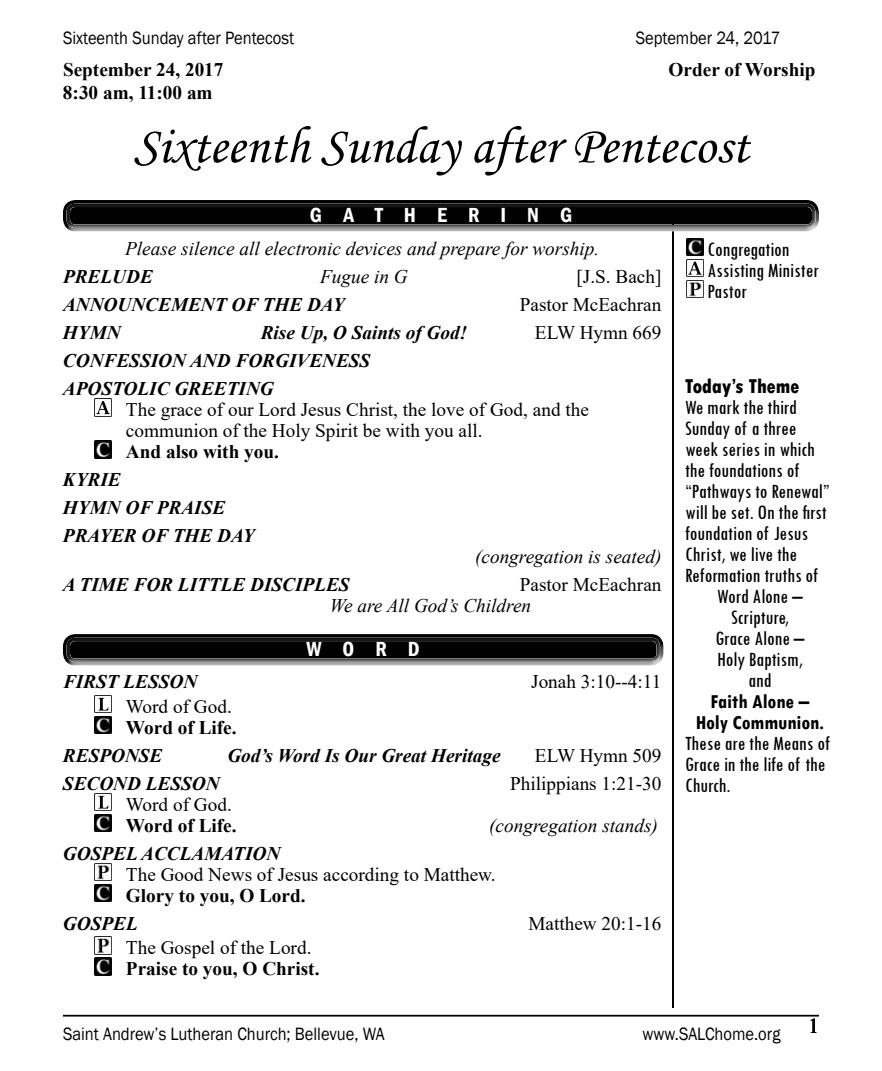
<style>
.page{position:relative;width:882px;height:1071px;background:#fff}
.page>*{position:absolute;margin:0;border:0;box-sizing:border-box;transform-origin:0 0}
.t1{font:52.5px "Monotype Corsiva";color:#000}
.t2{font:condensed 21px/21px "Tw Cen";color:#000}
.t3{font:700 condensed 21px/21px "Tw Cen";color:#000;text-align:center}
.t4{font:600 condensed 21px "Franklin Gothic";letter-spacing:1em;color:#fff}
.t5{font:800 condensed 21px "Tw Cen";color:#000}
.t6{font:21px "Times New Roman";color:#000}
.t7{font:19.25px/21px "Times New Roman";color:#000}
.t8{font:italic 700 19.25px/28px "Times New Roman";color:#000}
.t9{font:italic 19.25px "Times New Roman";color:#000}
.t10{font:700 19.25px "Times New Roman";color:#000}
.t11{font:18.38px "Franklin Gothic";color:#000;scale:.9 1}
</style>
<div class="page">
<hr style="left:672px;top:63px;width:2px;height:945px;background:#000">
<div style="left:669px;top:0;width:6px;height:212px;background:#fff"></div>
<svg style="left:69px;top:230px;width:742px;height:2px"></svg>
<div style="left:55px;top:192px;width:768px;height:38px;background:#000;opacity:.75"></div>
<hr style="left:63px;top:1015px;width:756px;height:2px;background:#000">
<img style="left:94px;top:399px;width:18px;height:17px">
<img style="left:94px;top:441px;width:18px;height:17px">
<div style="left:62px;top:640px;width:603px;height:26px;background:#b4b4b4"></div>
<div style="left:62px;top:626px;width:603px;height:38px;background:#000;opacity:.75"></div>
<img style="left:94px;top:695px;width:18px;height:18px">
<img style="left:94px;top:716px;width:18px;height:18px">
<img style="left:94px;top:793px;width:18px;height:18px">
<img style="left:94px;top:814px;width:18px;height:18px">
<img style="left:94px;top:863px;width:18px;height:18px">
<img style="left:94px;top:884px;width:18px;height:18px">
<img style="left:94px;top:937px;width:18px;height:17px">
<img style="left:94px;top:958px;width:18px;height:17px">
<img style="left:686px;top:238px;width:18px;height:18px">
<img style="left:686px;top:259px;width:18px;height:18px">
<img style="left:686px;top:280px;width:18px;height:18px">
<p class="t11" style="left:63px;top:27px;width:258px">Sixteenth Sunday after Pentecost</p>
<p class="t11" style="left:636px;top:27px;width:162px">September 24, 2017</p>
<p class="t10" style="left:63px;top:56px;width:162px">September 24, 2017</p>
<p class="t10" style="left:669px;top:56px;width:148px">Order of Worship</p>
<p class="t10" style="left:63px;top:79px;width:151px">8:30 am, 11:00 am</p>
<h1 class="t1" style="left:133px;top:114px;width:617px">Sixteenth Sunday after Pentecost</h1>
<p class="t4" style="left:310px;top:201px;width:264px">GATHERING</p>
<p class="t9" style="left:125px;top:236px;width:476px">Please silence all electronic devices and prepare for worship.</p>
<p class="t8" style="left:63px;top:262px;width:91px">PRELUDE</p>
<p class="t9" style="left:320px;top:264px;width:89px">Fugue in G</p>
<p class="t7" style="left:576px;top:266px;width:87px">[J.S. Bach]</p>
<p class="t8" style="left:63px;top:290px;width:283px">ANNOUNCEMENT OF THE DAY</p>
<p class="t7" style="left:520px;top:294px;width:143px">Pastor McEachran</p>
<p class="t8" style="left:63px;top:318px;width:59px">HYMN</p>
<p class="t8" style="left:261px;top:318px;width:208px">Rise Up, O Saints of God!</p>
<p class="t7" style="left:535px;top:322px;width:128px">ELW Hymn 669</p>
<p class="t8" style="left:63px;top:346px;width:309px">CONFESSION AND FORGIVENESS<br>APOSTOLIC GREETING</p>
<p class="t7" style="left:126px;top:399px;width:464px">The grace of our Lord Jesus Christ, the love of God, and the communion of the Holy Spirit be with you all.</p>
<p class="t10" style="left:126px;top:438px;width:154px">And also with you.</p>
<p class="t8" style="left:63px;top:465px;width:193px">KYRIE<br>HYMN OF PRAISE<br>PRAYER OF THE DAY</p>
<p class="t9" style="left:475px;top:544px;width:188px">(congregation is seated)</p>
<p class="t8" style="left:63px;top:570px;width:288px">A TIME FOR LITTLE DISCIPLES</p>
<p class="t7" style="left:520px;top:574px;width:143px">Pastor McEachran</p>
<p class="t9" style="left:330px;top:593px;width:203px">We are All God’s Children</p>
<p class="t4" style="left:307px;top:635px;width:115px">WORD</p>
<p class="t8" style="left:63px;top:667px;width:136px">FIRST LESSON</p>
<p class="t7" style="left:531px;top:671px;width:132px">Jonah 3:10--4:11</p>
<p class="t7" style="left:126px;top:695px;width:107px">Word of God.</p>
<p class="t10" style="left:126px;top:714px;width:112px">Word of Life.</p>
<p class="t8" style="left:63px;top:741px;width:101px">RESPONSE</p>
<p class="t8" style="left:227px;top:741px;width:275px">God’s Word Is Our Great Heritage</p>
<p class="t7" style="left:535px;top:744px;width:128px">ELW Hymn 509</p>
<p class="t8" style="left:63px;top:769px;width:158px">SECOND LESSON</p>
<p class="t7" style="left:510px;top:772px;width:153px">Philippians 1:21-30</p>
<p class="t7" style="left:126px;top:793px;width:107px">Word of God.</p>
<p class="t10" style="left:126px;top:812px;width:112px">Word of Life.</p>
<p class="t9" style="left:489px;top:812px;width:170px">(congregation stands)</p>
<p class="t8" style="left:63px;top:839px;width:219px">GOSPEL ACCLAMATION</p>
<p class="t7" style="left:126px;top:863px;width:371px">The Good News of Jesus according to Matthew.</p>
<p class="t10" style="left:126px;top:882px;width:181px">Glory to you, O Lord.</p>
<p class="t8" style="left:63px;top:909px;width:76px">GOSPEL</p>
<p class="t7" style="left:528px;top:912px;width:135px">Matthew 20:1-16</p>
<p class="t7" style="left:126px;top:937px;width:187px">The Gospel of the Lord.</p>
<p class="t10" style="left:126px;top:955px;width:195px">Praise to you, O Christ.</p>
<p class="t2" style="left:707px;top:238px;width:113px">Congregation<br>Assisting Minister<br>Pastor</p>
<p class="t5" style="left:685px;top:374px;width:116px">Today’s Theme</p>
<p class="t2" style="left:685px;top:396px;width:113px">We mark the third</p>
<p class="t2" style="left:685px;top:417px;width:113px">Sunday of a three</p>
<p class="t2" style="left:685px;top:438px;width:131px">week series in which</p>
<p class="t2" style="left:685px;top:459px;width:116px">the foundations of</p>
<p class="t2" style="left:685px;top:480px;width:146px">“Pathways to Renewal”</p>
<p class="t2" style="left:685px;top:501px;width:143px">will be set. On the first</p>
<p class="t2" style="left:685px;top:522px;width:124px">foundation of Jesus</p>
<p class="t2" style="left:685px;top:543px;width:114px">Christ, we live the</p>
<p class="t2" style="left:685px;top:564px;width:134px">Reformation truths of</p>
<p class="t2" style="left:717px;top:585px;width:87px">Word Alone –</p>
<p class="t2" style="left:731px;top:606px;width:59px">Scripture,</p>
<p class="t2" style="left:715px;top:627px;width:90px">Grace Alone –</p>
<p class="t2" style="left:717px;top:648px;width:87px">Holy Baptism,</p>
<p class="t2" style="left:748px;top:669px;width:24px">and</p>
<p class="t3" style="left:696px;top:690px;width:130px">Faith Alone –<br>Holy Communion.</p>
<p class="t2" style="left:685px;top:732px;width:146px">These are the Means of<br>Grace in the life of the<br>Church.</p>
<p class="t11" style="left:63px;top:1022px;width:359px">Saint Andrew’s Lutheran Church; Bellevue, WA</p>
<p class="t11" style="left:643px;top:1022px;width:155px">www.SALChome.org</p>
<p class="t6" style="left:808px;top:1011px;width:12px">1</p>
</div>
